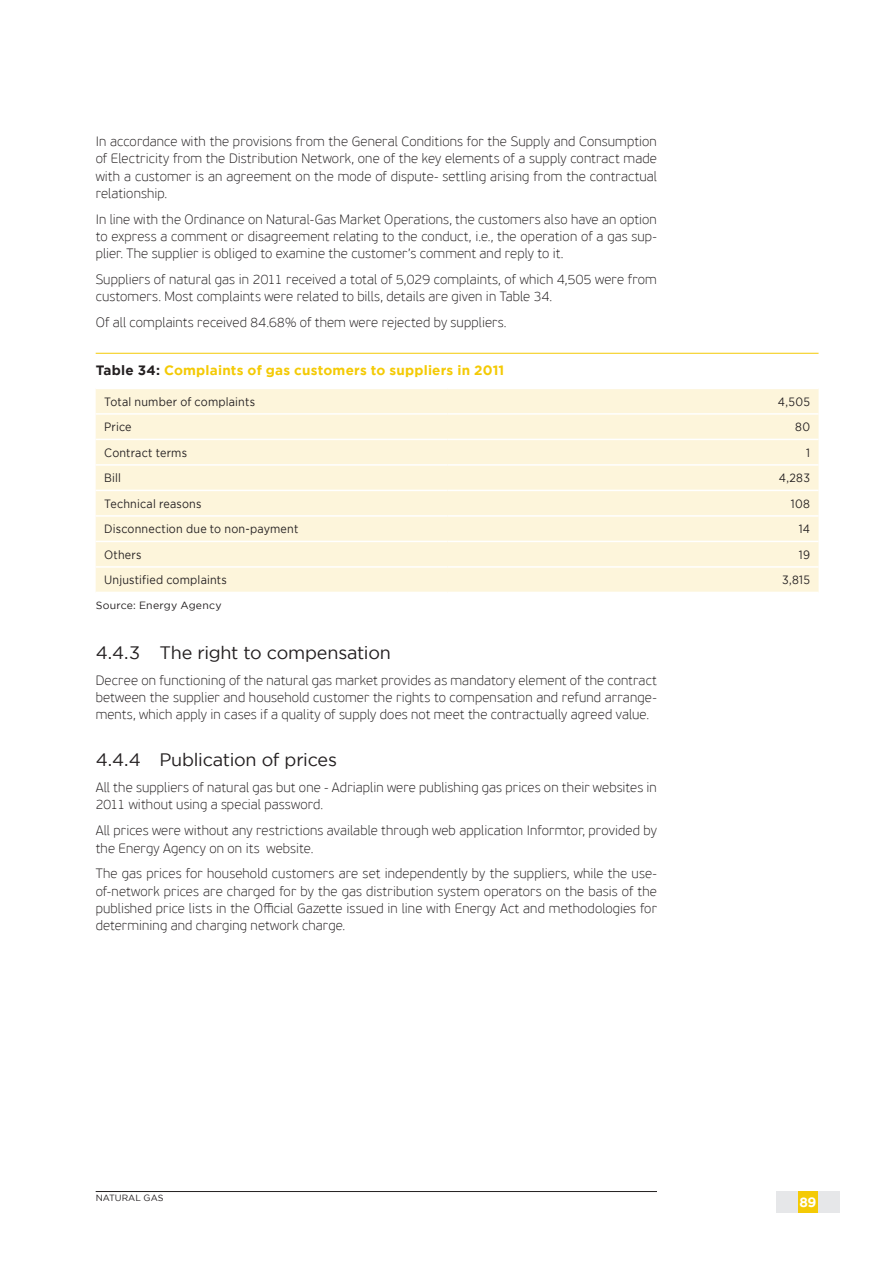
<style>
.page{position:relative;width:893px;height:1263px;background:#fff}
.page>*{position:absolute;margin:0;border:0;box-sizing:border-box;transform-origin:0 0}
.t1{font:18px "MM Gotham";letter-spacing:-.01em;color:#231f20}
.t2{font:100 13.5px/17.2px "PF Beau Sans Pro";letter-spacing:.01em;color:#231f20;text-align:justify}
.t3{font:700 13.5px "MM Gotham";letter-spacing:.015em;color:#f4ca05}
.t4{font:700 13.5px "MM Gotham";color:#fff}
.t5{font:12px "MM Gotham";letter-spacing:.02em;color:#231f20;scale:.9 1}
.t6{font:10.5px "MM Gotham";color:#231f20}
.t7{font:9px "MM Gotham";color:#231f20}
.s1{color:#231f20}
</style>
<div class="page">
<div style="left:797px;top:1192px;width:22px;height:21px;background:#f4ca05"></div>
<div style="left:776px;top:1192px;width:21px;height:21px;background:#e6e7e9"></div>
<div style="left:819px;top:1192px;width:21px;height:21px;background:#e6e7e9"></div>
<hr style="left:96px;top:1191px;width:561px;height:1px;background:#231f20">
<hr style="left:96px;top:353px;width:723px;height:1px;background:#f4ca05">
<div style="left:96px;top:389px;width:723px;height:203px;background:#fdf5db"></div>
<hr style="left:96px;top:413px;width:351px;height:2px;background:#fff">
<hr style="left:447px;top:413px;width:372px;height:2px;background:#fff">
<hr style="left:96px;top:439px;width:351px;height:1px;background:#fff">
<hr style="left:447px;top:439px;width:372px;height:1px;background:#fff">
<hr style="left:96px;top:464px;width:351px;height:2px;background:#fff">
<hr style="left:447px;top:464px;width:372px;height:2px;background:#fff">
<hr style="left:96px;top:490px;width:351px;height:1px;background:#fff">
<hr style="left:447px;top:490px;width:372px;height:1px;background:#fff">
<hr style="left:96px;top:515px;width:351px;height:2px;background:#fff">
<hr style="left:447px;top:515px;width:372px;height:2px;background:#fff">
<hr style="left:96px;top:541px;width:351px;height:1px;background:#fff">
<hr style="left:447px;top:541px;width:372px;height:1px;background:#fff">
<hr style="left:96px;top:566px;width:351px;height:2px;background:#fff">
<hr style="left:447px;top:566px;width:372px;height:2px;background:#fff">
<p class="t2" style="left:96px;top:133px;width:563px">In accordance with the provisions from the General Conditions for the Supply and Consumption of Electricity from the Distribution Network, one of the key elements of a supply contract made with a customer is an agreement on the mode of dispute- settling arising from the contractual relationship.</p>
<p class="t2" style="left:96px;top:210px;width:563px">In line with the Ordinance on Natural-Gas Market Operations, the customers also have an option to express a comment or disagreement relating to the conduct, i.e., the operation of a gas sup&shy;plier. The supplier is obliged to examine the customer’s comment and reply to it.</p>
<p class="t2" style="left:96px;top:271px;width:563px">Suppliers of natural gas in 2011 received a total of 5,029 complaints, of which 4,505 were from customers. Most complaints were related to bills, details are given in Table 34.</p>
<p class="t2" style="left:96px;top:314px;width:412px">Of all complaints received 84.68% of them were rejected by suppliers.</p>
<p class="t3" style="left:96px;top:362px;width:410px"><span class="s1">Table 34:</span> Complaints of gas customers to suppliers in 2011</p>
<p class="t5" style="left:104px;top:395px;width:169px">Total number of complaints</p>
<p class="t5" style="left:778px;top:395px;width:37px">4,505</p>
<p class="t5" style="left:104px;top:420px;width:32px">Price</p>
<p class="t5" style="left:795px;top:420px;width:18px">80</p>
<p class="t5" style="left:104px;top:446px;width:94px">Contract terms</p>
<p class="t5" style="left:806px;top:446px;width:6px">1</p>
<p class="t5" style="left:104px;top:471px;width:20px">Bill</p>
<p class="t5" style="left:779px;top:471px;width:36px">4,283</p>
<p class="t5" style="left:104px;top:497px;width:110px">Technical reasons</p>
<p class="t5" style="left:791px;top:497px;width:23px">108</p>
<p class="t5" style="left:104px;top:522px;width:217px">Disconnection due to non-payment</p>
<p class="t5" style="left:799px;top:522px;width:14px">14</p>
<p class="t5" style="left:104px;top:548px;width:43px">Others</p>
<p class="t5" style="left:799px;top:548px;width:14px">19</p>
<p class="t5" style="left:104px;top:573px;width:138px">U njustified complaints</p>
<p class="t5" style="left:782px;top:573px;width:33px">3,815</p>
<p class="t6" style="left:96px;top:600px;width:127px">Source: Energy Agency</p>
<h1 class="t1" style="left:96px;top:643px;width:297px">4.4.3 The right to compensation</h1>
<p class="t2" style="left:96px;top:672px;width:563px">Decree on functioning of the natural gas market provides as mandatory element of the contract between the supplier and household customer the rights to compensation and refund arrange&shy;ments, which apply in cases if a quality of supply does not meet the contractually agreed value.</p>
<h1 class="t1" style="left:96px;top:750px;width:243px">4.4.4 Publication of prices</h1>
<p class="t2" style="left:96px;top:779px;width:563px">All the suppliers of natural gas but one - Adriaplin were publishing gas prices on their websites in<br>2011 without using a special password.</p>
<p class="t2" style="left:96px;top:822px;width:563px">All prices were without any restrictions available through web application Informtor, provided by the Energy Agency on on its website.</p>
<p class="t2" style="left:96px;top:865px;width:563px">The gas prices for household customers are set independently by the suppliers, while the use&shy;of-network prices are charged for by the gas distribution system operators on the basis of the published price lists in the Official Gazette issued in line with Energy Act and methodologies for determining and charging network charge.</p>
<p class="t7" style="left:96px;top:1193px;width:69px">natural gas</p>
<p class="t4" style="left:799px;top:1195px;width:18px">89</p>
</div>
